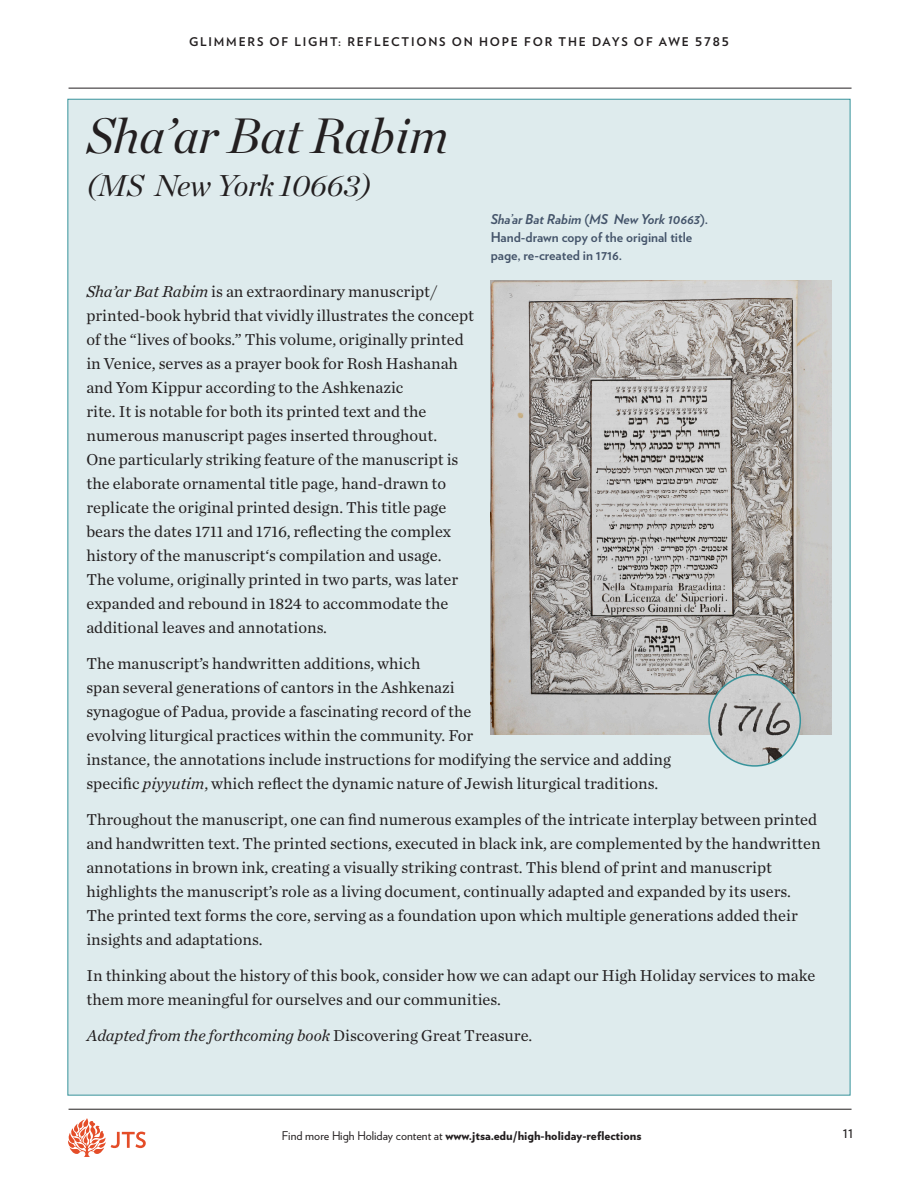
<style>
.page{position:relative;width:918px;height:1188px;background:#fff}
.page>*{position:absolute;margin:0;border:0;box-sizing:border-box;transform-origin:0 0}
.t1{font:italic 49.5px "Chronicle Display";color:#231f20}
.t2{font:italic 30px "Chronicle Display";color:#231f20}
.t3{font:16.5px/24px "Chronicle Text G1";color:#231f20}
.t4{font:italic 16.5px "Chronicle Text G1";color:#231f20}
.t5{font:15px "Verlag";color:#231f20}
.t6{font:700 13.5px/18px "Verlag";color:#44546a}
.t7{font:900 12px "Verlag";color:#231f20}
.t8{font:700 12px "Verlag";letter-spacing:.15em;color:#231f20}
.s1{font-style:italic}
.s2{font-style:normal}
.s3{font-weight:400}
</style>
<div class="page">
<svg style="left:68px;top:1118px;width:78px;height:39px"></svg>
<hr style="left:69px;top:1109px;width:783px;height:1px;background:#231f20">
<div style="left:67px;top:99px;width:783px;height:997px;background:#deebed"></div>
<hr style="left:69px;top:88px;width:783px;height:1px;background:#231f20">
<img style="left:490px;top:281px;width:341px;height:454px">
<img style="left:709px;top:675px;width:91px;height:91px;border-radius:46px">
<div style="left:708px;top:674px;width:93px;height:93px;border:2px solid #37939b;border-radius:50%"></div>
<p class="t8" style="left:189px;top:32px;width:541px">GLIMMERS OF LIGHT: REFLECTIONS ON HOPE FOR THE DAYS OF AWE 5785</p>
<p class="t1" style="left:86px;top:97px;width:363px">Sha’ar Bat Rabim</p>
<p class="t2" style="left:86px;top:162px;width:286px">(MS New York 10663)</p>
<p class="t6" style="left:491px;top:210px;width:218px"><span class="s1">Sha’ar Bat Rabim</span> (<span class="s1">MS New York 10663</span>).<br>Hand-drawn copy of the original title page, re-created in 1716.</p>
<p class="t3" style="left:86px;top:279px;width:389px"><span class="s1">Sha’ar Bat Rabim</span> is an extraordinary manuscript/ printed-book hybrid that vividly illustrates the concept of the “lives of books.” This volume, originally printed in Venice, serves as a prayer book for Rosh Hashanah and Yom Kippur according to the Ashkenazic<br>rite. It is notable for both its printed text and the numerous manuscript pages inserted throughout.<br>One particularly striking feature of the manuscript is the elaborate ornamental title page, hand-drawn to replicate the original printed design. This title page bears the dates 1711 and 1716, reflecting the complex history of the manuscript‘s compilation and usage.<br>The volume, originally printed in two parts, was later expanded and rebound in 1824 to accommodate the additional leaves and annotations.</p>
<p class="t3" style="left:86px;top:651px;width:586px">The manuscript’s handwritten additions, which<br>span several generations of cantors in the Ashkenazi<br>synagogue of Padua, provide a fascinating record of the<br>evolving liturgical practices within the community. For<br>instance, the annotations include instructions for modifying the service and adding specific <span class="s1">piyyutim</span>, which reflect the dynamic nature of Jewish liturgical traditions.</p>
<p class="t3" style="left:86px;top:807px;width:736px">Throughout the manuscript, one can find numerous examples of the intricate interplay between printed and handwritten text. The printed sections, executed in black ink, are complemented by the handwritten annotations in brown ink, creating a visually striking contrast. This blend of print and manuscript highlights the manuscript’s role as a living document, continually adapted and expanded by its users.<br>The printed text forms the core, serving as a foundation upon which multiple generations added their insights and adaptations.</p>
<p class="t3" style="left:86px;top:963px;width:730px">In thinking about the history of this book, consider how we can adapt our High Holiday services to make them more meaningful for ourselves and our communities.</p>
<p class="t4" style="left:86px;top:1023px;width:448px">Adapted from the forthcoming book <span class="s2">Discovering Great Treasure.</span></p>
<p class="t7" style="left:282px;top:1126px;width:361px"><span class="s3">Find more High Holiday content at</span> www.jtsa.edu/high-holiday-reflections</p>
<p class="t5" style="left:843px;top:1121px;width:12px">11</p>
</div>
